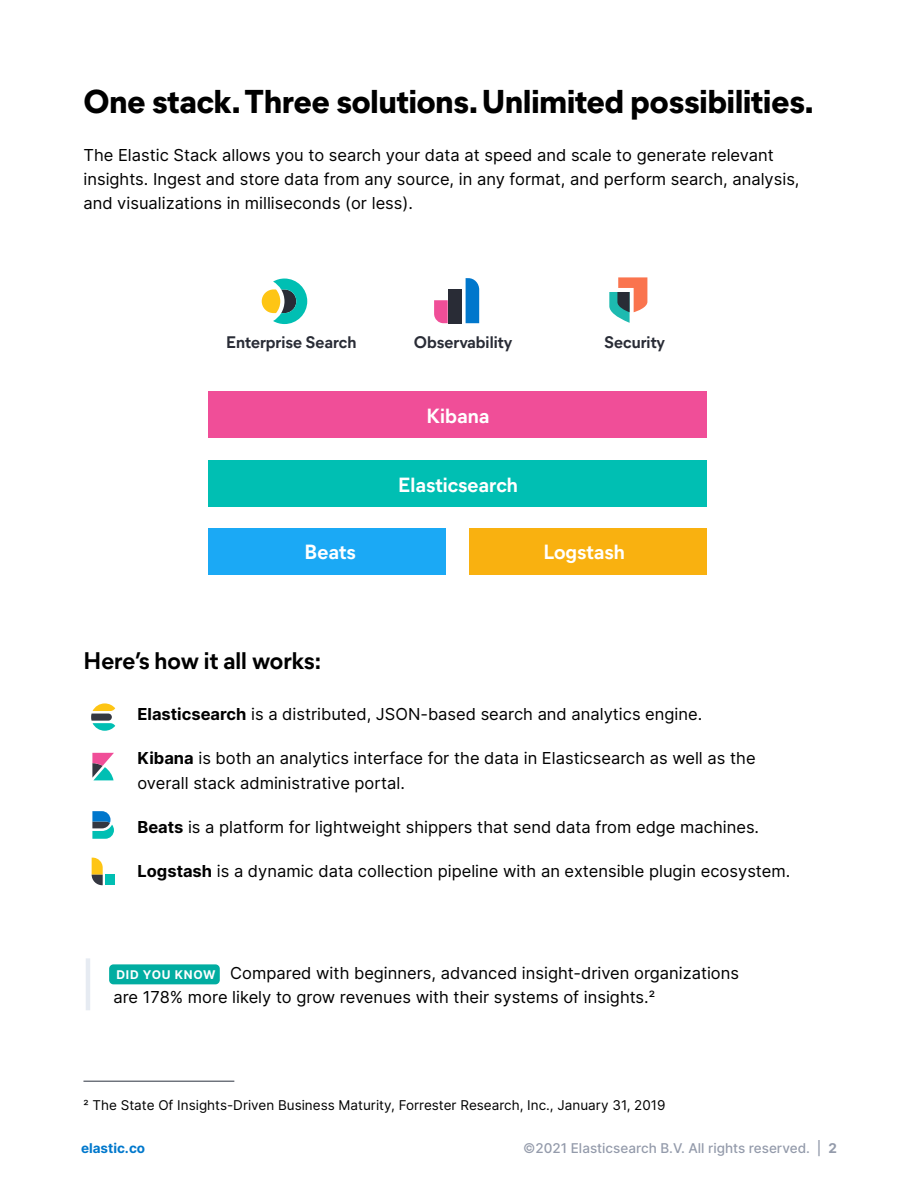
<style>
.page{position:relative;width:918px;height:1188px;background:#fff}
.page>*{position:absolute;margin:0;border:0;box-sizing:border-box;transform-origin:0 0}
.t1{font:800 33px "Mier B";color:#000}
.t2{font:700 24px "Mier B";color:#000}
.t3{font:700 20.55px "Mier B";color:#fff}
.t4{font:700 16.8px "Mier B";color:#292c36}
.t5{font:16.5px/24px "Inter";color:#000}
.t6{font:13.5px "Inter";color:#000}
.t7{font:500 13.5px "Inter";color:#949bab}
.t8{font:700 13.5px "Inter";color:#0078cc}
.s1{font-weight:700}
.s2{font-weight:700;font-size:12px;color:#fff}
</style>
<div class="page">
<div style="left:208px;top:391px;width:499px;height:47px;background:#f04e98"></div>
<div style="left:208px;top:460px;width:499px;height:46px;background:#00bfb3"></div>
<div style="left:208px;top:529px;width:238px;height:46px;background:#1ba9f5"></div>
<div style="left:469px;top:529px;width:238px;height:46px;background:#f9b110"></div>
<svg style="left:434px;top:300px;width:14px;height:23px"></svg>
<div style="left:448px;top:289px;width:13px;height:34px;background:#292c36"></div>
<svg style="left:466px;top:278px;width:13px;height:45px"></svg>
<svg style="left:262px;top:279px;width:45px;height:45px"></svg>
<svg style="left:609px;top:277px;width:38px;height:46px"></svg>
<svg style="left:92px;top:753px;width:22px;height:27px"></svg>
<svg style="left:91px;top:703px;width:24px;height:28px"></svg>
<svg style="left:92px;top:811px;width:22px;height:28px"></svg>
<svg style="left:92px;top:858px;width:11px;height:27px"></svg>
<div style="left:105px;top:875px;width:10px;height:10px;background:#00bfb3"></div>
<div style="left:109px;top:964px;width:111px;height:20px;background:#01ada1;border-radius:4px"></div>
<hr style="left:86px;top:958px;width:4px;height:52px;background:#e6ebf2">
<hr style="left:83px;top:1081px;width:151px;height:1px;background:#424854">
<h1 class="t1" style="left:83px;top:78px;width:732px">One stack. Three solutions. Unlimited possibilities.</h1>
<p class="t5" style="left:83px;top:143px;width:718px">The Elastic Stack allows you to search your data at speed and scale to generate relevant insights. Ingest and store data from any source, in any format, and perform search, analysis, and visualizations in milliseconds (or less).</p>
<p class="t4" style="left:226px;top:330px;width:132px">Enterprise Search</p>
<p class="t4" style="left:414px;top:330px;width:100px">Observability</p>
<p class="t4" style="left:604px;top:330px;width:62px">Security</p>
<p class="t3" style="left:427px;top:401px;width:64px">Kibana</p>
<p class="t3" style="left:398px;top:470px;width:121px">Elasticsearch</p>
<p class="t3" style="left:305px;top:537px;width:53px">Beats</p>
<p class="t3" style="left:543px;top:537px;width:83px">Logstash</p>
<h2 class="t2" style="left:83px;top:643px;width:239px">Here’s how it all works:</h2>
<p class="t5" style="left:137px;top:702px;width:566px"><span class="s1">Elasticsearch</span> is a distributed, JSON-based search and analytics engine.</p>
<p class="t5" style="left:137px;top:746px;width:620px"><span class="s1">Kibana</span> is both an analytics interface for the data in Elasticsearch as well as the overall stack administrative portal.</p>
<p class="t5" style="left:137px;top:814px;width:623px"><span class="s1">Beats</span> is a platform for lightweight shippers that send data from edge machines.</p>
<p class="t5" style="left:137px;top:859px;width:654px"><span class="s1">Logstash</span> is a dynamic data collection pipeline with an extensible plugin ecosystem.</p>
<p class="t5" style="left:113px;top:961px;width:627px"><span class="s2">DID YOU KNOW</span> Compared with beginners, advanced insight-driven organizations are 178% more likely to grow revenues with their systems of insights.2</p>
<p class="t6" style="left:83px;top:1095px;width:584px">2 The State Of Insights-Driven Business Maturity, Forrester Research, Inc., January 31, 2019</p>
<p class="t8" style="left:81px;top:1139px;width:66px">elastic.co</p>
<p class="t7" style="left:523px;top:1139px;width:315px">©2021 Elasticsearch B.V. All rights reserved. | <span class="s1">2</span></p>
</div>
